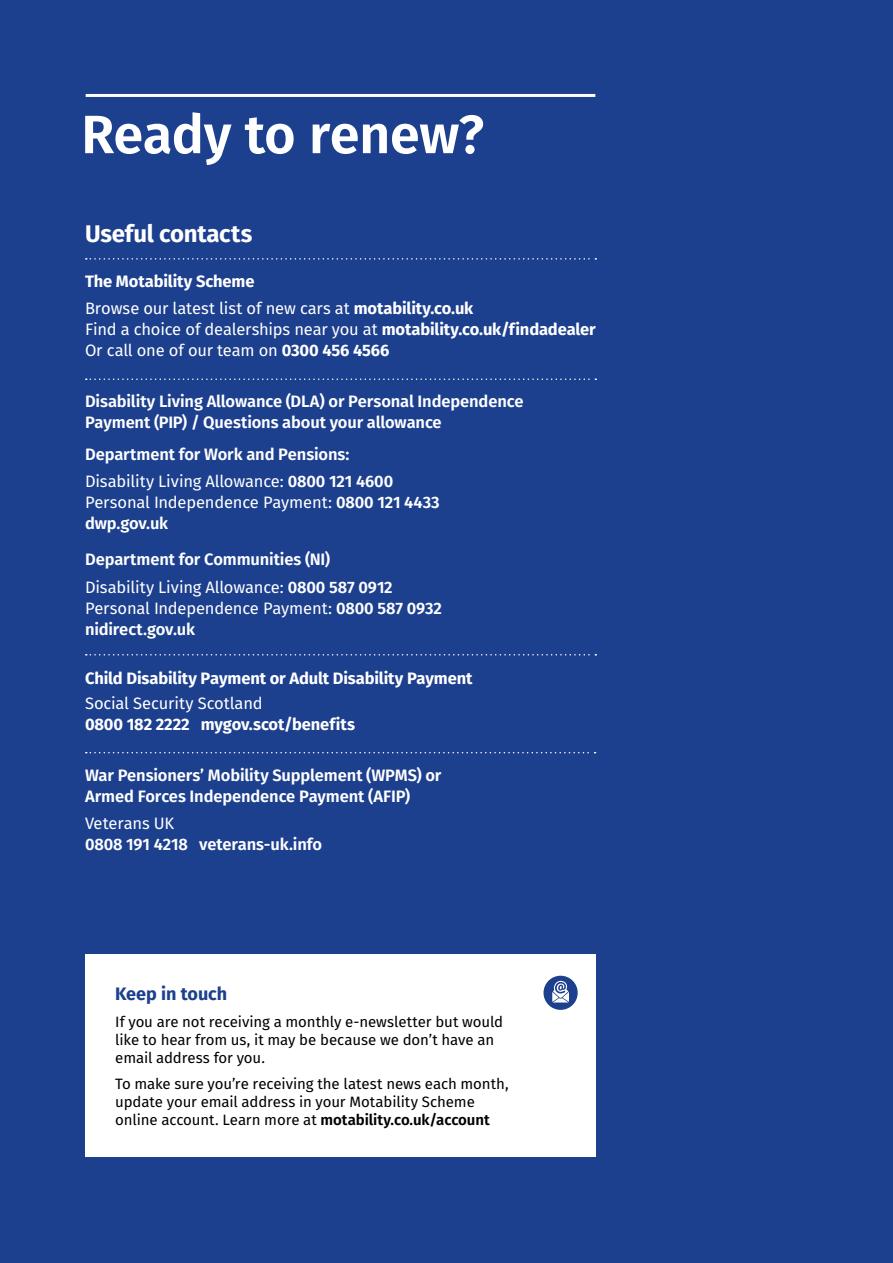
<style>
.page{position:relative;width:893px;height:1263px;background:#1c3f8e}
.page>*{position:absolute;margin:0;border:0;box-sizing:border-box;transform-origin:0 0}
.Title_1{font:600 54px "Fira Sans";letter-spacing:-.01em;color:#fff}
.Body{font:700 24px "Fira Sans";letter-spacing:-.01em;color:#fff}
.t1{font:700 18px "Fira Sans";letter-spacing:-.005em;color:#1c3f8e}
.Body-2{font:16.5px/21px "Fira Sans";letter-spacing:-.015em;color:#fff}
.Body-3{font:600 16.5px/21px "Fira Sans";letter-spacing:-.01em;color:#fff}
.Body-4{font:700 16.5px/21px "Fira Sans";letter-spacing:-.005em;color:#fff}
.t2{font:15px/18px "Fira Sans";letter-spacing:-.005em;color:#000}
.s1{font-weight:700}
.s2{font-weight:600}
.s3{font-weight:400}
</style>
<div class="page">
<svg style="left:86px;top:258px;width:510px;height:2px"></svg>
<svg style="left:86px;top:378px;width:510px;height:2px"></svg>
<svg style="left:86px;top:654px;width:510px;height:1px"></svg>
<svg style="left:86px;top:752px;width:510px;height:1px"></svg>
<hr style="left:86px;top:94px;width:509px;height:3px;background:#fff">
<div style="left:86px;top:954px;width:510px;height:203px;background:#fff"></div>
<div style="left:543px;top:976px;width:35px;height:34px;background:#1c3f8e;border-radius:50%"></div>
<svg style="left:552px;top:981px;width:17px;height:21px"></svg>
<p class="Title_1" style="left:81px;top:90px;width:404px">Ready to renew?</p>
<p class="Body" style="left:85px;top:214px;width:169px">Useful contacts</p>
<p class="Body-4" style="left:85px;top:270px;width:171px">The Motability Scheme</p>
<p class="Body-2" style="left:85px;top:298px;width:512px">Browse our latest list of new cars at <span class="s1">motability.co.uk<br></span>Find a choice of dealerships near you at <span class="s1">motability.co.uk/findadealer<br></span>Or call one of our team on <span class="s1">0300 456 4566</span></p>
<p class="Body-3" style="left:85px;top:390px;width:440px">Disability Living Allowance (DLA) or Personal Independence<br>Payment (PIP) / Questions about your allowance</p>
<p class="Body-3" style="left:85px;top:443px;width:266px">Department for Work and Pensions:</p>
<p class="Body-2" style="left:85px;top:471px;width:356px">Disability Living Allowance: <span class="s2">0800 121 4600<br></span>Personal Independence Payment: <span class="s2">0800 121 4433 dwp.gov.uk</span></p>
<p class="Body-3" style="left:85px;top:548px;width:247px">Department for Communities (NI)</p>
<p class="Body-2" style="left:85px;top:576px;width:358px">Disability Living Allowance: <span class="s2">0800 587 0912<br></span>Personal Independence Payment: <span class="s2">0800 587 0932 nidirect.gov.uk</span></p>
<p class="Body-4" style="left:85px;top:666px;width:389px">Child Disability Payment or Adult Disability Payment</p>
<p class="Body-4" style="left:85px;top:691px;width:272px"><span class="s3">Social Security Scotland<br></span>0800 182 2222 mygov.scot/benefits</p>
<p class="Body-3" style="left:85px;top:763px;width:358px">War Pensioners’ Mobility Supplement (WPMS) or<br>Armed Forces Independence Payment (AFIP)</p>
<p class="Body-3" style="left:85px;top:812px;width:239px"><span class="s3">Veterans UK<br></span>0808 191 4218 veterans-uk.info</p>
<p class="t1" style="left:115px;top:978px;width:114px">Keep in touch</p>
<p class="t2" style="left:115px;top:1012px;width:389px">If you are not receiving a monthly e-newsletter but would like to hear from us, it may be because we don’t have an email address for you.</p>
<p class="t2" style="left:115px;top:1074px;width:395px">To make sure you’re receiving the latest news each month, update your email address in your Motability Scheme online account. Learn more at <span class="s2">motability.co.uk/account</span></p>
</div>
